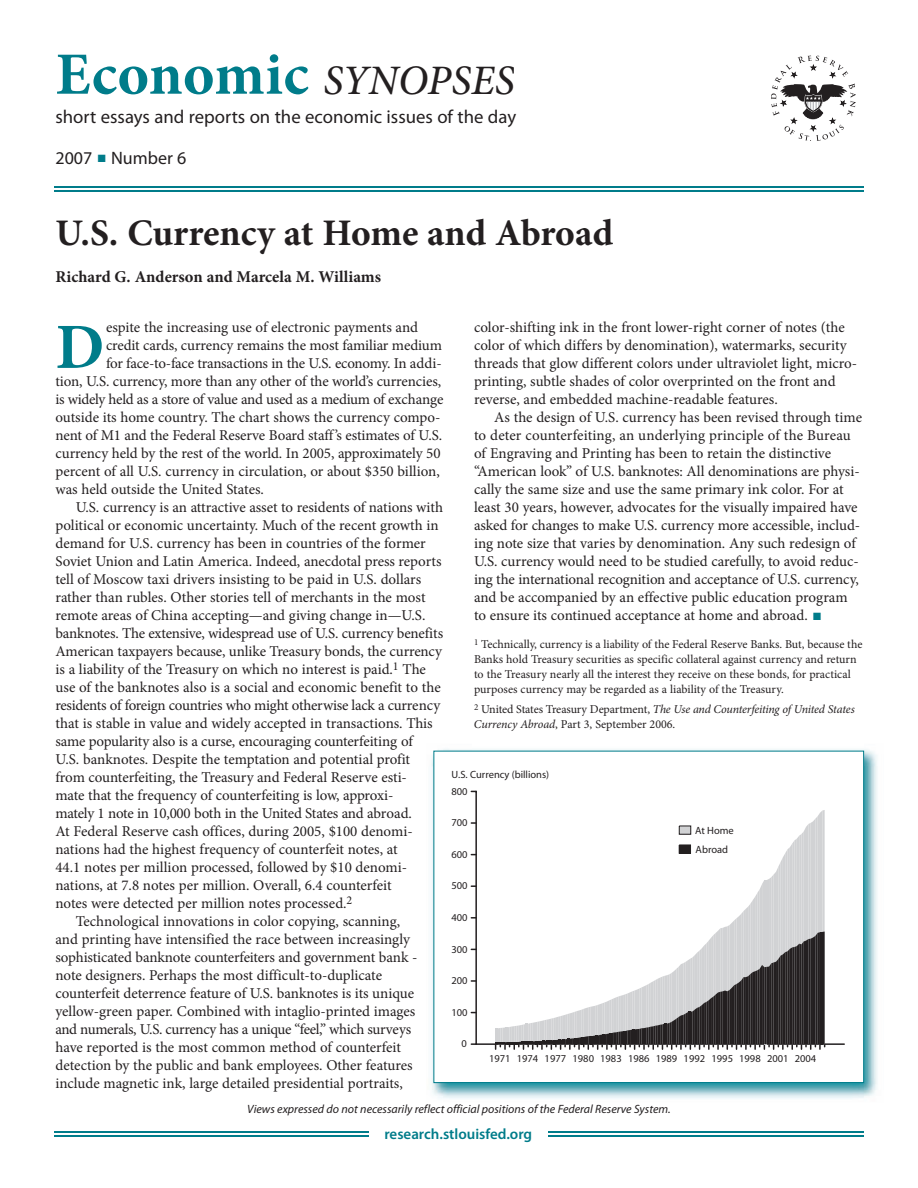
<style>
.page{position:relative;width:918px;height:1188px;background:#fff}
.page>*{position:absolute;margin:0;border:0;box-sizing:border-box;transform-origin:0 0}
.t1{font:700 64.5px "Minion Pro";color:#007c8a}
.t2{font:700 60px "Minion Pro";letter-spacing:.005em;color:#007c8a}
.t3{font:700 37.5px "Minion Pro";letter-spacing:-.005em;color:#231f20}
.t4{font:18.75px "Myriad Pro";color:#231f20}
.t5{font:18px "Myriad Pro";color:#231f20}
.t6{font:700 16.5px "Minion Pro";color:#231f20}
.t7{font:15px/18px "Minion Pro";letter-spacing:-.005em;color:#231f20}
.t8{font:15px "Minion Pro";letter-spacing:-.025em;color:#231f20}
.t9{font:600 15px "Myriad Pro";color:#007c8a}
.t10{font:12px/15px "Minion Pro";color:#231f20}
.t11{font:italic 12px "Myriad Pro";color:#231f20}
.t12{font:10.5px/18.8px "Myriad";color:#231f20}
.s1{font-weight:500;font-style:italic;font-size:42px;color:#231f20}
.s2{color:#007c8a}
.s3{font-style:italic}
</style>
<div class="page">
<svg style="left:771px;top:56px;width:85px;height:85px"></svg>
<hr style="left:54px;top:186px;width:810px;height:2px;background:#007c8a">
<hr style="left:54px;top:190px;width:810px;height:2px;background:#007c8a">
<hr style="left:54px;top:1131px;width:810px;height:2px;background:#007c8a">
<hr style="left:54px;top:1135px;width:810px;height:2px;background:#007c8a">
<div style="left:369px;top:1126px;width:179px;height:18px;background:#fff"></div>
<img style="left:431px;top:749px;width:446px;height:350px">
<div style="left:434px;top:751px;width:429px;height:331px;background:#fff"></div>
<hr style="left:476px;top:1043px;width:368px;height:2px;background:#231f20">
<hr style="left:475px;top:791px;width:2px;height:253px;background:#231f20">
<svg style="left:495px;top:810px;width:330px;height:239px"></svg>
<hr style="left:820px;top:932px;width:2px;height:112px;background:#231f20">
<hr style="left:822px;top:932px;width:3px;height:112px;background:#231f20">
<div style="left:433px;top:751px;width:431px;height:332px;border:1px solid #007c8a"></div>
<h2 class="t2" style="left:56px;top:52px;width:461px">Economic <span class="s1">SYNOPSES</span></h2>
<p class="t4" style="left:56px;top:110px;width:462px">short essays and reports on the economic issues of the day</p>
<p class="t5" style="left:56px;top:152px;width:132px">2007 <span class="s2">■</span> Number 6</p>
<h3 class="t3" style="left:56px;top:219px;width:559px">U.S. Currency at Home and Abroad</h3>
<p class="t6" style="left:56px;top:271px;width:327px">Richard G. Anderson and Marcela M. Williams</p>
<h1 class="t1" style="left:55px;top:323px;width:51px">D</h1>
<p class="t7" style="left:106px;top:319px;width:314px">espite the increasing use of electronic payments and</p>
<p class="t7" style="left:106px;top:337px;width:337px">credit cards, currency remains the most familiar medium</p>
<p class="t7" style="left:106px;top:355px;width:337px">for face-to-face transactions in the U.S. economy. In addi-</p>
<p class="t7" style="left:55px;top:373px;width:387px">tion, U.S. currency, more than any other of the world’s currencies,</p>
<p class="t7" style="left:55px;top:391px;width:390px">is widely held as a store of value and used as a medium of exchange</p>
<p class="t7" style="left:55px;top:409px;width:387px">outside its home country. The chart shows the currency compo-</p>
<p class="t7" style="left:55px;top:427px;width:388px">nent of M1 and the Federal Reserve Board staff’s estimates of U.S.</p>
<p class="t7" style="left:55px;top:445px;width:387px">currency held by the rest of the world. In 2005, approximately 50</p>
<p class="t7" style="left:55px;top:463px;width:386px">percent of all U.S. currency in circulation, or about $350 billion,</p>
<p class="t7" style="left:55px;top:481px;width:210px">was held outside the United States.</p>
<p class="t7" style="left:76px;top:499px;width:369px">U.S. currency is an attractive asset to residents of nations with</p>
<p class="t7" style="left:55px;top:517px;width:385px">political or economic uncertainty. Much of the recent growth in</p>
<p class="t7" style="left:55px;top:535px;width:372px">demand for U.S. currency has been in countries of the former</p>
<p class="t7" style="left:55px;top:553px;width:388px">Soviet Union and Latin America. Indeed, anecdotal press reports</p>
<p class="t7" style="left:55px;top:571px;width:367px">tell of Moscow taxi drivers insisting to be paid in U.S. dollars</p>
<p class="t7" style="left:55px;top:589px;width:372px">rather than rubles. Other stories tell of merchants in the most</p>
<p class="t7" style="left:55px;top:607px;width:372px">remote areas of China accepting—and giving change in—U.S.</p>
<p class="t7" style="left:55px;top:625px;width:389px">banknotes. The extensive, widespread use of U.S. currency benefits</p>
<p class="t7" style="left:55px;top:643px;width:388px">American taxpayers because, unlike Treasury bonds, the currency</p>
<p class="t7" style="left:55px;top:661px;width:372px">is a liability of the Treasury on which no interest is paid.<sup>1</sup> The</p>
<p class="t7" style="left:55px;top:679px;width:387px">use of the banknotes also is a social and economic benefit to the</p>
<p class="t7" style="left:55px;top:697px;width:386px">residents of foreign countries who might otherwise lack a currency</p>
<p class="t7" style="left:55px;top:715px;width:379px">that is stable in value and widely accepted in transactions. This</p>
<p class="t7" style="left:55px;top:733px;width:359px">same popularity also is a curse, encouraging counterfeiting of</p>
<p class="t7" style="left:55px;top:751px;width:356px">U.S. banknotes. Despite the temptation and potential profit</p>
<p class="t7" style="left:55px;top:769px;width:353px">from counterfeiting, the Treasury and Federal Reserve esti-</p>
<p class="t7" style="left:55px;top:787px;width:340px">mate that the frequency of counterfeiting is low, approxi-</p>
<p class="t7" style="left:55px;top:805px;width:358px">mately 1 note in 10,000 both in the United States and abroad.</p>
<p class="t7" style="left:55px;top:823px;width:359px">At Federal Reserve cash offices, during 2005, $100 denomi-</p>
<p class="t7" style="left:55px;top:841px;width:344px">nations had the highest frequency of counterfeit notes, at</p>
<p class="t7" style="left:55px;top:859px;width:353px">44.1 notes per million processed, followed by $10 denomi-</p>
<p class="t7" style="left:55px;top:877px;width:338px">nations, at 7.8 notes per million. Overall, 6.4 counterfeit</p>
<p class="t7" style="left:55px;top:895px;width:298px">notes were detected per million notes processed.<sup>2</sup></p>
<p class="t7" style="left:76px;top:913px;width:326px">Technological innovations in color copying, scanning,</p>
<p class="t7" style="left:55px;top:931px;width:356px">and printing have intensified the race between increasingly</p>
<p class="t7" style="left:55px;top:949px;width:363px">sophisticated banknote counterfeiters and government bank -</p>
<p class="t7" style="left:55px;top:967px;width:328px">note designers. Perhaps the most difficult-to-duplicate</p>
<p class="t7" style="left:55px;top:985px;width:360px">counterfeit deterrence feature of U.S. banknotes is its unique</p>
<p class="t7" style="left:55px;top:1003px;width:361px">yellow-green paper. Combined with intaglio-printed images</p>
<p class="t8" style="left:55px;top:1023px;width:357px">and numerals, U.S. currency has a unique “feel,” which surveys</p>
<p class="t7" style="left:55px;top:1039px;width:347px">have reported is the most common method of counterfeit</p>
<p class="t7" style="left:55px;top:1057px;width:359px">detection by the public and bank employees. Other features</p>
<p class="t7" style="left:55px;top:1075px;width:349px">include magnetic ink, large detailed presidential portraits,</p>
<p class="t7" style="left:474px;top:319px;width:385px">color-shifting ink in the front lower-right corner of notes (the color of which differs by denomination), watermarks, security threads that glow different colors under ultraviolet light, micro&shy;printing, subtle shades of color overprinted on the front and reverse, and embedded machine-readable features.</p>
<p class="t7" style="left:474px;top:409px;width:390px;text-indent:20px">As the design of U.S. currency has been revised through time to deter counterfeiting, an underlying principle of the Bureau of Engraving and Printing has been to retain the distinctive “American look” of U.S. banknotes: All denominations are physi&shy;cally the same size and use the same primary ink color. For at least 30 years, however, advocates for the visually impaired have asked for changes to make U.S. currency more accessible, includ&shy;ing note size that varies by denomination. Any such redesign of U.S. currency would need to be studied carefully, to avoid reduc&shy;ing the international recognition and acceptance of U.S. currency, and be accompanied by an effective public education program to ensure its continued acceptance at home and abroad. <span class="s2">■</span></p>
<p class="t10" style="left:474px;top:638px;width:390px"><sup>1</sup> Technically, currency is a liability of the Federal Reserve Banks. But, because the Banks hold Treasury securities as specific collateral against currency and return to the Treasury nearly all the interest they receive on these bonds, for practical purposes currency may be regarded as a liability of the Treasury.</p>
<p class="t10" style="left:474px;top:703px;width:382px"><sup>2</sup> United States Treasury Department, <span class="s3">The Use and Counterfeiting of United States<br>Currency Abroad</span>, Part 3, September 2006.</p>
<p class="t12" style="left:451px;top:766px;width:92px">US Cu ency b on</p>
<p class="t12" style="left:452px;top:783px;width:18px">800</p>
<p class="t12" style="left:452px;top:814px;width:18px">700</p>
<p class="t12" style="left:452px;top:846px;width:18px">600</p>
<p class="t12" style="left:452px;top:877px;width:18px">500</p>
<p class="t12" style="left:452px;top:909px;width:18px">400</p>
<p class="t12" style="left:452px;top:941px;width:18px">300</p>
<p class="t12" style="left:452px;top:972px;width:18px">200</p>
<p class="t12" style="left:457px;top:1004px;width:12px">00</p>
<p class="t12" style="left:462px;top:1035px;width:7px">0</p>
<p class="t12" style="left:695px;top:822px;width:40px">A Home<br>Ab oad</p>
<p class="t12" style="left:494px;top:1050px;width:12px">97</p>
<p class="t12" style="left:522px;top:1050px;width:296px">974 977 980 983 986 989 992 995 998 200 2004</p>
<p class="t11" style="left:247px;top:1104px;width:425px">Views expressed do not necessarily reflect official positions of the Federal Reserve System.</p>
<p class="t9" style="left:384px;top:1129px;width:149px">research.stlouisfed.org</p>
</div>
